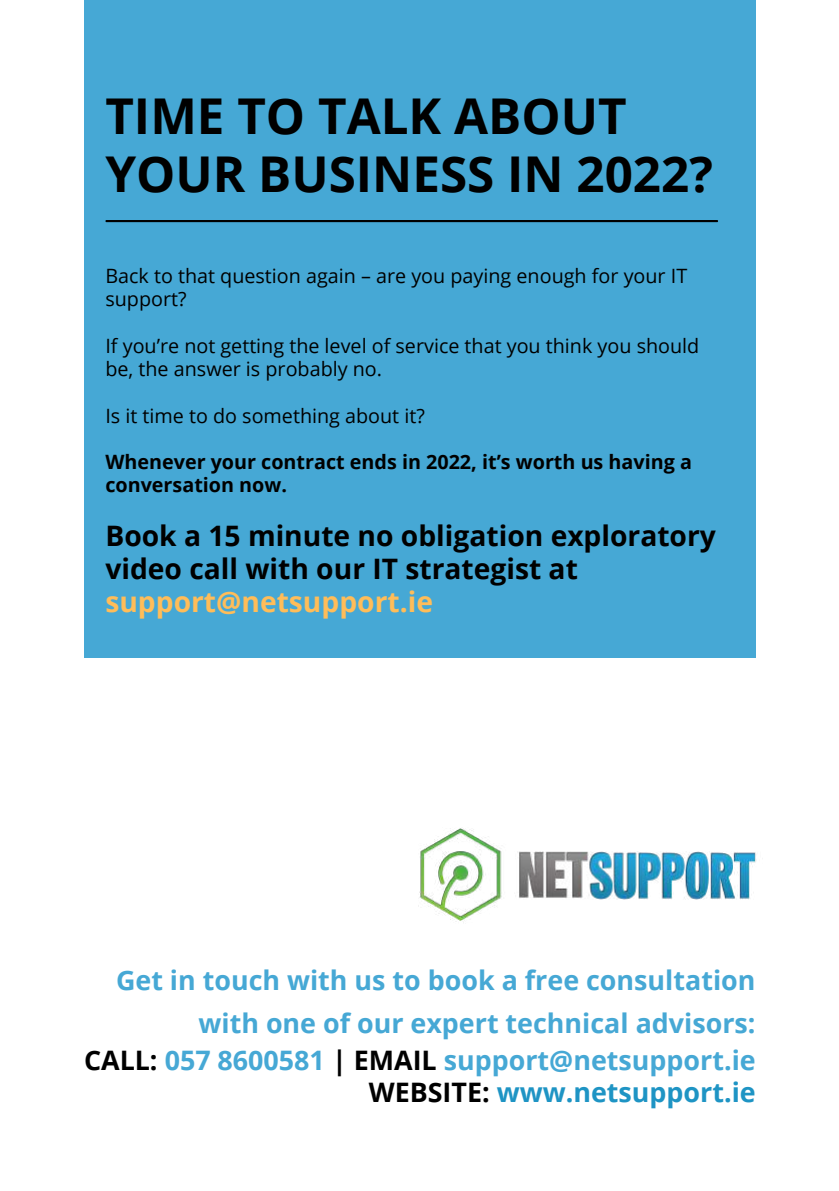
<style>
.page{position:relative;width:839px;height:1191px;background:#fff}
.page>*{position:absolute;margin:0;border:0;box-sizing:border-box;transform-origin:0 0}
.t1{font:700 49.4px/58.2px "Open Sans";color:#000}
.t2{font:700 28.2px/32.8px "Open Sans";color:#000}
.t3{font:700 28.2px "Open Sans";color:#ffbd59}
.t4{font:700 26.8px/43.6px "Open Sans";color:#46a8d5;text-align:right}
.t5{font:19.8px/23.2px "Open Sans";color:#000}
.t6{font:700 19.8px/23.2px "Open Sans";color:#000}
.s1{color:#000}
.s2{color:#1e94c4}
</style>
<div class="page">
<div style="left:84px;top:0;width:671px;height:658px;background:#46a8d5"></div>
<hr style="left:106px;top:220px;width:611px;height:2px;background:#000">
<img style="left:418px;top:828px;width:338px;height:95px">
<h1 class="t1" style="left:105px;top:85px;width:609px">TIME TO TALK ABOUT<br>YOUR BUSINESS IN 2022?</h1>
<p class="t5" style="left:105px;top:264px;width:583px">Back to that question again – are you paying enough for your IT support?</p>
<p class="t5" style="left:105px;top:334px;width:595px">If you’re not getting the level of service that you think you should be, the answer is probably no.</p>
<p class="t5" style="left:105px;top:403px;width:321px">Is it time to do something about it?</p>
<p class="t6" style="left:105px;top:450px;width:588px">Whenever your contract ends in 2022, it’s worth us having a conversation now.</p>
<h2 class="t2" style="left:105px;top:519px;width:612px">Book a 15 minute no obligation exploratory video call with our IT strategist at</h2>
<h2 class="t3" style="left:105px;top:582px;width:329px">support@netsupport.ie</h2>
<h3 class="t4" style="left:116px;top:958px;width:641px">Get in touch with us to book a free consultation with one of our expert technical advisors:</h3>
<h3 class="t4" style="left:84px;top:1044px;width:673px;line-height:31.4px"><span class="s1">CALL:</span> 057 8600581 <span class="s1">| EMAIL</span> support@netsupport.ie<br><span class="s1">WEBSITE:</span> <span class="s2">www.netsupport.ie</span></h3>
</div>
